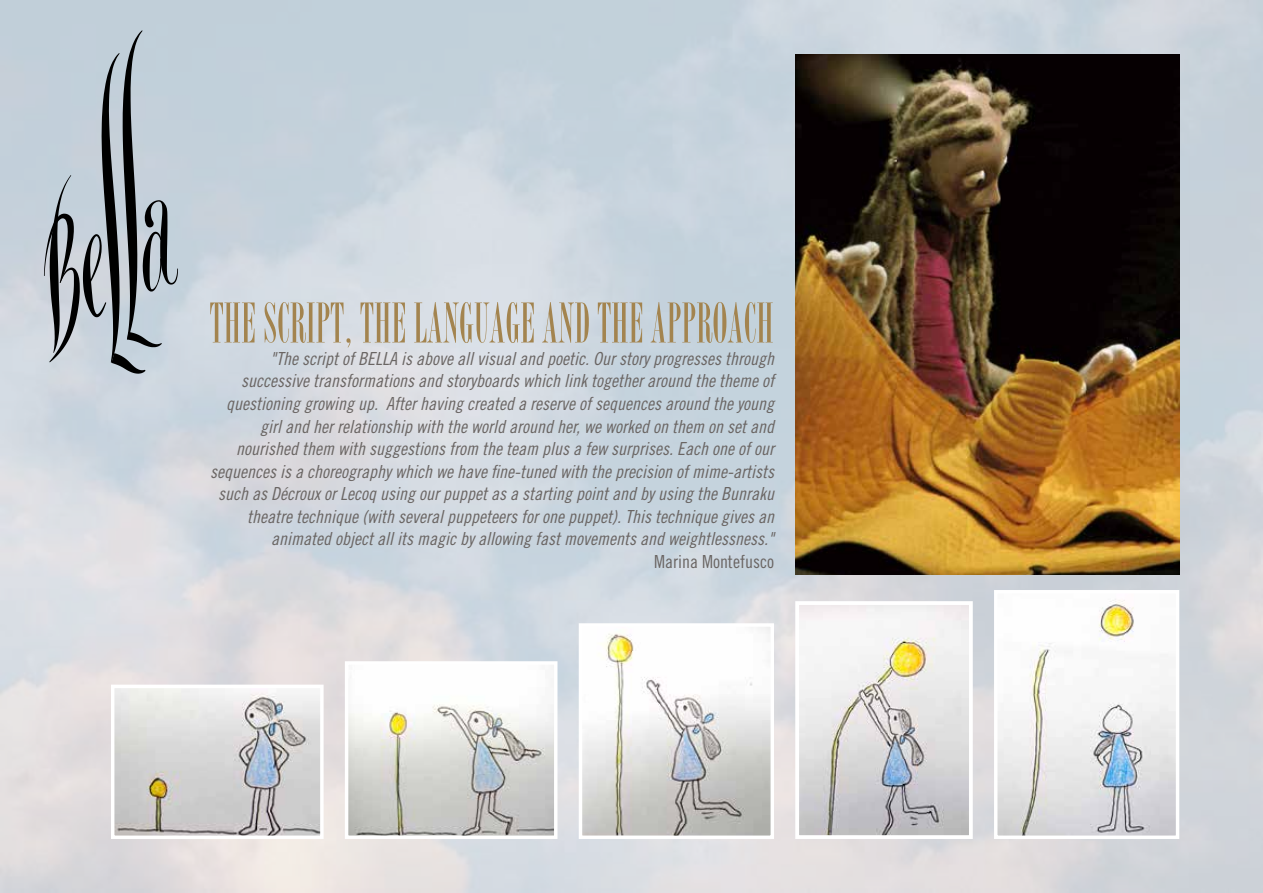
<style>
.page{position:relative;width:1263px;height:893px;background:#fff}
.page>*{position:absolute;margin:0;border:0;box-sizing:border-box;transform-origin:0 0}
.t1{font:60px "Bordeaux Roman Bold Let Plain";color:#a3844f}
.t2{font:18px/22.5px "Trade Gothic Cond Eighteen Obl";color:#6a6563;text-align:right}
.t3{font:18px "Trade Gothic Cond Eighteen";color:#6a6563}
</style>
<div class="page">
<img style="left:0;top:0;width:1263px;height:893px">
<svg style="left:44px;top:30px;width:134px;height:344px;background:#a1abb3"></svg>
<img style="left:795px;top:54px;width:384px;height:521px">
<img style="left:115px;top:689px;width:205px;height:146px">
<div style="left:111px;top:685px;width:213px;height:154px;border:3px solid #fff"></div>
<img style="left:349px;top:665px;width:204px;height:170px">
<div style="left:345px;top:661px;width:212px;height:178px;border:3px solid #fff"></div>
<img style="left:583px;top:627px;width:187px;height:208px">
<div style="left:579px;top:623px;width:195px;height:216px;border:3px solid #fff"></div>
<img style="left:800px;top:606px;width:168px;height:228px">
<div style="left:795px;top:601px;width:178px;height:238px;border:4px solid #fff"></div>
<img style="left:998px;top:594px;width:177px;height:241px">
<div style="left:994px;top:590px;width:185px;height:249px;border:3px solid #fff"></div>
<h1 class="t1" style="left:210px;top:287px;width:565px">THE SCRIPT, THE LANGUAGE AND THE APPROACH</h1>
<p class="t2" style="left:210px;top:347px;width:565px">"The script of BELLA is above all visual and poetic. Our story progresses through successive transformations and storyboards which link together around the theme of questioning growing up. After having created a reserve of sequences around the young girl and her relationship with the world around her, we worked on them on set and nourished them with suggestions from the team plus a few surprises. Each one of our sequences is a choreography which we have fine-tuned with the precision of mime-artists such as Décroux or Lecoq using our puppet as a starting point and by using the Bunraku theatre technique (with several puppeteers for one puppet). This technique gives an animated object all its magic by allowing fast movements and weightlessness."</p>
<p class="t3" style="left:654px;top:550px;width:121px">Marina Montefusco</p>
</div>
